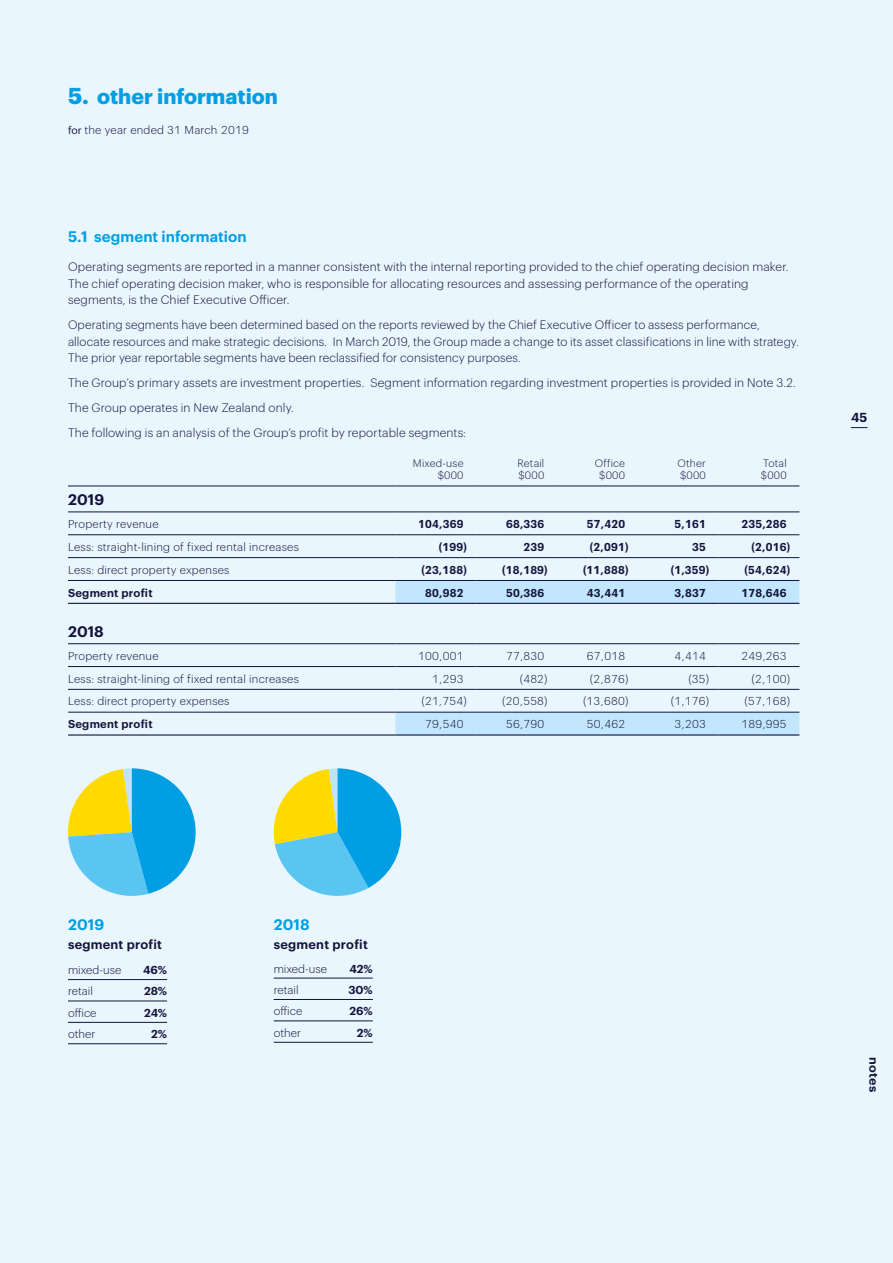
<style>
.page{position:relative;width:893px;height:1263px;background:#eaf6fe}
.page>*{position:absolute;margin:0;border:0;box-sizing:border-box;transform-origin:0 0}
.KPL_Financials_Secti{font:700 21px "Graphik";color:#009fe3}
.KPL_Financials_Heade{font:600 15px "Graphik";letter-spacing:.005em;color:#009fe3}
.KPL_Financials_Table{font:600 15px "Graphik";color:#14133b}
.KPL_Financials_Table-2{font:600 12.75px "Graphik";letter-spacing:.02em;color:#14133b}
.KPL_Financials_Body{font:300 12px/16.5px "Graphik";letter-spacing:.01em;color:#14133b}
.t1{font:600 12px "Graphik";letter-spacing:.03em;color:#14133b;scale:1.05 1}
.KPL_Financials_Table-3{font:300 11.25px "Graphik";letter-spacing:.02em;color:#14133b}
.KPL_Financials_Table-4{font:600 11.25px "Graphik";letter-spacing:.02em;color:#14133b}
.KPL_Financials_Secti-2{font:300 11.25px "Graphik";letter-spacing:.02em;color:#14133b}
.KPL_Financials_Table-5{font:300 11.25px "Graphik";color:#14133b}
.KPL_Financials_Table-6{font:300 10.5px "Graphik";letter-spacing:.02em;color:#14133b}
.s1{font-size:22.5px}
.s2{font-weight:400;font-size:10.5px}
</style>
<div class="page">
<p class="KPL_Financials_Secti" style="left:68px;top:80px;width:211px"><span class="s1">5.</span> other information</p>
<p class="KPL_Financials_Secti-2" style="left:68px;top:122px;width:182px"><span class="s2">for</span> the year ended 31 March 2019</p>
<p class="KPL_Financials_Heade" style="left:68px;top:225px;width:180px">5.1 segment information</p>
<p class="KPL_Financials_Body" style="left:68px;top:258px;width:722px">Operating segments are reported in a manner consistent with the internal reporting provided to the chief operating decision maker.<br>The chief operating decision maker, who is responsible for allocating resources and assessing performance of the operating segments, is the Chief Executive Officer.</p>
<p class="KPL_Financials_Body" style="left:68px;top:316px;width:732px">Operating segments have been determined based on the reports reviewed by the Chief Executive Officer to assess performance, allocate resources and make strategic decisions. In March 2019, the Group made a change to its asset classifications in line with strategy.<br>The prior year reportable segments have been reclassified for consistency purposes.</p>
<p class="KPL_Financials_Body" style="left:68px;top:374px;width:729px">The Group’s primary assets are investment properties. Segment information regarding investment properties is provided in Note 3.2.</p>
<p class="KPL_Financials_Body" style="left:68px;top:399px;width:227px">The Group operates in New Zealand only.</p>
<p class="KPL_Financials_Body" style="left:68px;top:424px;width:400px">The following is an analysis of the Group’s profit by reportable segments:</p>
<p class="KPL_Financials_Table-6" style="left:413px;top:456px;width:52px">Mixed-use</p>
<p class="KPL_Financials_Table-6" style="left:438px;top:468px;width:27px">$000</p>
<p class="KPL_Financials_Table-6" style="left:595px;top:456px;width:32px">Office</p>
<p class="KPL_Financials_Table-6" style="left:599px;top:468px;width:27px">$000</p>
<p class="KPL_Financials_Table-6" style="left:517px;top:456px;width:28px">Retail</p>
<p class="KPL_Financials_Table-6" style="left:518px;top:468px;width:27px">$000</p>
<p class="KPL_Financials_Table-6" style="left:677px;top:456px;width:30px">Other</p>
<p class="KPL_Financials_Table-6" style="left:680px;top:468px;width:27px">$000</p>
<p class="KPL_Financials_Table-6" style="left:763px;top:456px;width:25px">Total</p>
<p class="KPL_Financials_Table-6" style="left:761px;top:468px;width:27px">$000</p>
<p class="KPL_Financials_Table" style="left:68px;top:488px;width:38px">2019</p>
<p class="KPL_Financials_Table-3" style="left:68px;top:516px;width:92px">Property revenue</p>
<p class="KPL_Financials_Table-4" style="left:418px;top:515px;width:47px">104,369</p>
<p class="KPL_Financials_Table-4" style="left:506px;top:515px;width:40px">68,336</p>
<p class="KPL_Financials_Table-4" style="left:587px;top:515px;width:40px">57,420</p>
<p class="KPL_Financials_Table-4" style="left:675px;top:515px;width:33px">5,161</p>
<p class="KPL_Financials_Table-4" style="left:741px;top:515px;width:47px">235,286</p>
<p class="KPL_Financials_Table-3" style="left:68px;top:538px;width:232px">Less: straight-lining of fixed rental increases</p>
<p class="KPL_Financials_Table-4" style="left:439px;top:538px;width:29px">(199)</p>
<p class="KPL_Financials_Table-4" style="left:524px;top:538px;width:22px">239</p>
<p class="KPL_Financials_Table-4" style="left:590px;top:538px;width:40px">(2,091)</p>
<p class="KPL_Financials_Table-4" style="left:692px;top:538px;width:15px">35</p>
<p class="KPL_Financials_Table-4" style="left:752px;top:538px;width:40px">(2,016)</p>
<p class="KPL_Financials_Table-3" style="left:68px;top:561px;width:163px">Less: direct property expenses</p>
<p class="KPL_Financials_Table-4" style="left:421px;top:561px;width:47px">(23,188)</p>
<p class="KPL_Financials_Table-4" style="left:502px;top:561px;width:47px">(18,189)</p>
<p class="KPL_Financials_Table-4" style="left:583px;top:561px;width:47px">(11,888)</p>
<p class="KPL_Financials_Table-4" style="left:671px;top:561px;width:40px">(1,359)</p>
<p class="KPL_Financials_Table-4" style="left:745px;top:561px;width:47px">(54,624)</p>
<p class="KPL_Financials_Table-4" style="left:68px;top:584px;width:86px">Segment profit</p>
<p class="KPL_Financials_Table-4" style="left:425px;top:584px;width:40px">80,982</p>
<p class="KPL_Financials_Table-4" style="left:506px;top:584px;width:40px">50,386</p>
<p class="KPL_Financials_Table-4" style="left:587px;top:584px;width:40px">43,441</p>
<p class="KPL_Financials_Table-4" style="left:675px;top:584px;width:33px">3,837</p>
<p class="KPL_Financials_Table-4" style="left:741px;top:584px;width:47px">178,646</p>
<p class="KPL_Financials_Table" style="left:68px;top:620px;width:37px">2018</p>
<p class="KPL_Financials_Table-3" style="left:68px;top:647px;width:92px">Property revenue</p>
<p class="KPL_Financials_Table-3" style="left:418px;top:647px;width:47px">100,001</p>
<p class="KPL_Financials_Table-3" style="left:506px;top:647px;width:40px">77,830</p>
<p class="KPL_Financials_Table-3" style="left:587px;top:647px;width:40px">67,018</p>
<p class="KPL_Financials_Table-3" style="left:675px;top:647px;width:33px">4,414</p>
<p class="KPL_Financials_Table-3" style="left:741px;top:647px;width:47px">249,263</p>
<p class="KPL_Financials_Table-3" style="left:68px;top:670px;width:232px">Less: straight-lining of fixed rental increases</p>
<p class="KPL_Financials_Table-3" style="left:432px;top:670px;width:33px">1,293</p>
<p class="KPL_Financials_Table-3" style="left:520px;top:670px;width:29px">(482)</p>
<p class="KPL_Financials_Table-3" style="left:590px;top:670px;width:40px">(2,876)</p>
<p class="KPL_Financials_Table-3" style="left:688px;top:670px;width:22px">(35)</p>
<p class="KPL_Financials_Table-3" style="left:752px;top:670px;width:40px">(2,100)</p>
<p class="KPL_Financials_Table-3" style="left:68px;top:693px;width:163px">Less: direct property expenses</p>
<p class="KPL_Financials_Table-3" style="left:421px;top:693px;width:47px">(21,754)</p>
<p class="KPL_Financials_Table-3" style="left:502px;top:693px;width:47px">(20,558)</p>
<p class="KPL_Financials_Table-3" style="left:583px;top:693px;width:47px">(13,680)</p>
<p class="KPL_Financials_Table-3" style="left:671px;top:693px;width:40px">(1,176)</p>
<p class="KPL_Financials_Table-3" style="left:745px;top:693px;width:47px">(57,168)</p>
<p class="KPL_Financials_Table-4" style="left:68px;top:715px;width:86px">Segment profit</p>
<p class="KPL_Financials_Table-3" style="left:425px;top:716px;width:40px">79,540</p>
<p class="KPL_Financials_Table-3" style="left:506px;top:716px;width:40px">56,790</p>
<p class="KPL_Financials_Table-3" style="left:587px;top:716px;width:40px">50,462</p>
<p class="KPL_Financials_Table-3" style="left:675px;top:716px;width:33px">3,203</p>
<p class="KPL_Financials_Table-3" style="left:741px;top:716px;width:47px">189,995</p>
<p class="KPL_Financials_Table-2" style="left:851px;top:408px;width:18px">45</p>
<p class="KPL_Financials_Heade" style="left:68px;top:913px;width:38px">2019</p>
<p class="KPL_Financials_Table-2" style="left:68px;top:935px;width:96px">segment profit</p>
<p class="KPL_Financials_Table-5" style="left:68px;top:962px;width:55px">mixed-use</p>
<p class="KPL_Financials_Table-4" style="left:143px;top:961px;width:25px">46%</p>
<p class="KPL_Financials_Table-3" style="left:68px;top:983px;width:26px">retail</p>
<p class="KPL_Financials_Table-4" style="left:144px;top:983px;width:24px">28%</p>
<p class="KPL_Financials_Table-3" style="left:68px;top:1004px;width:30px">office</p>
<p class="KPL_Financials_Table-4" style="left:144px;top:1004px;width:24px">24%</p>
<p class="KPL_Financials_Table-3" style="left:68px;top:1026px;width:29px">other</p>
<p class="KPL_Financials_Table-4" style="left:151px;top:1025px;width:17px">2%</p>
<p class="KPL_Financials_Heade" style="left:274px;top:913px;width:37px">2018</p>
<p class="KPL_Financials_Table-2" style="left:274px;top:935px;width:96px">segment profit</p>
<p class="KPL_Financials_Table-5" style="left:274px;top:960px;width:55px">mixed-use</p>
<p class="KPL_Financials_Table-4" style="left:349px;top:960px;width:25px">42%</p>
<p class="KPL_Financials_Table-3" style="left:274px;top:982px;width:26px">retail</p>
<p class="KPL_Financials_Table-4" style="left:348px;top:981px;width:26px">30%</p>
<p class="KPL_Financials_Table-3" style="left:274px;top:1003px;width:30px">office</p>
<p class="KPL_Financials_Table-4" style="left:350px;top:1003px;width:25px">26%</p>
<p class="KPL_Financials_Table-3" style="left:274px;top:1024px;width:29px">other</p>
<p class="KPL_Financials_Table-4" style="left:357px;top:1024px;width:17px">2%</p>
<p class="t1" style="left:883px;top:1057px;width:35px;rotate:90deg">notes</p>
</div>
